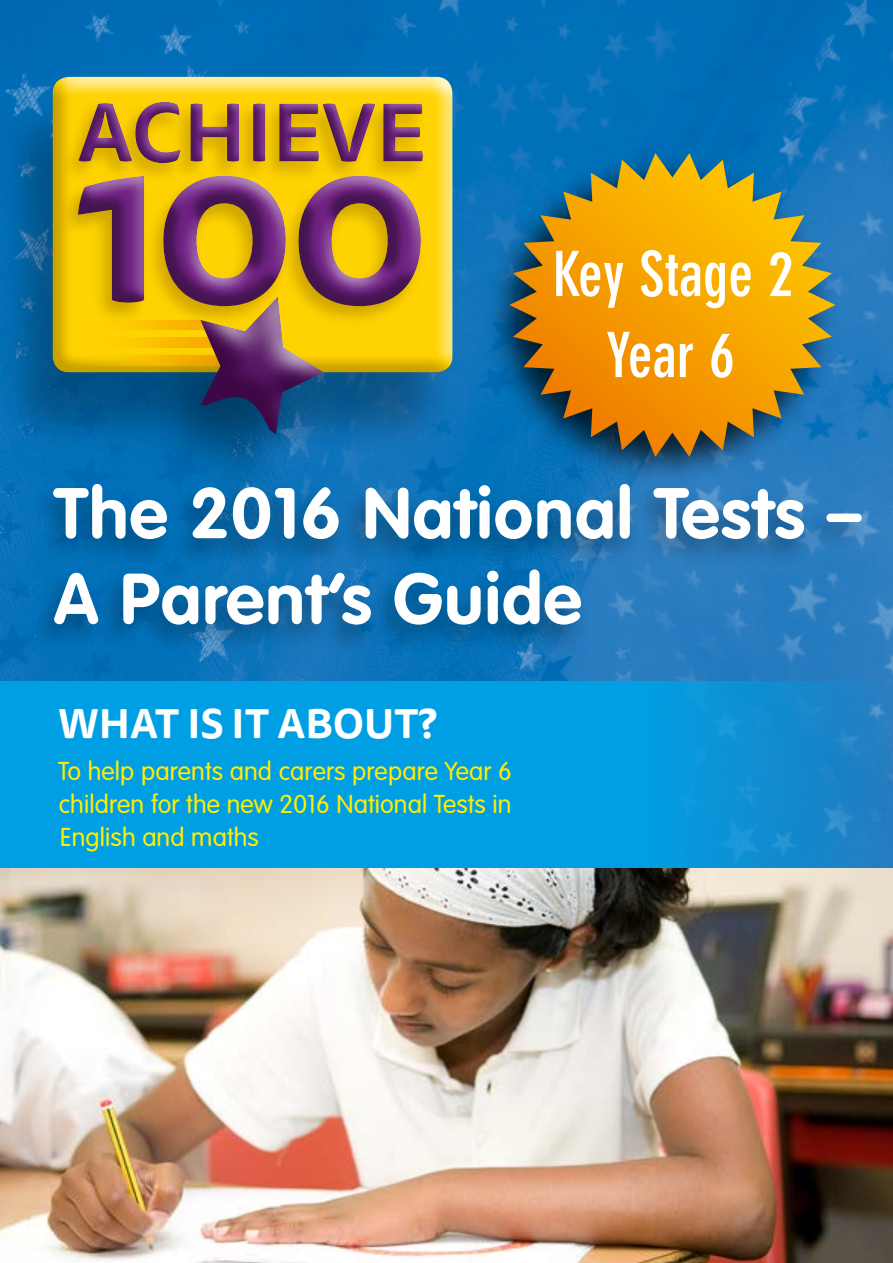
<style>
.page{position:relative;width:893px;height:1263px;background:#fff}
.page>*{position:absolute;margin:0;border:0;box-sizing:border-box;transform-origin:0 0}
.t1{font:700 220.05px "Tisa Sans Pro";color:#702283}
.t2{font:700 81px "Tisa Sans Pro";color:#702283}
.t3{font:700 70.5px/85.5px "VAG Rounded";letter-spacing:.02em;color:#fff}
.t4{font:700 condensed 61.5px/81px "DIN Neuzeit Grotesk";color:#fff;text-align:center}
.t5{font:700 40.5px "Tisa Sans Pro";color:#fff}
.t6{font:300 25.5px/33px "VAG Rounded";letter-spacing:.005em;color:#ffed00;text-align:justify}
</style>
<div class="page">
<img style="left:0;top:0;width:893px;height:682px">
<div style="left:0;top:93px;width:460px;height:363px;background:#000;opacity:.27"></div>
<div style="left:43px;top:65px;width:422px;height:308px;background:linear-gradient(to bottom,#0070b9,#1976bd)"></div>
<div style="left:39px;top:70px;width:424px;height:303px;background:#735000;opacity:.39"></div>
<div style="left:84px;top:91px;width:350px;height:76px;background:#ffd612"></div>
<div style="left:66px;top:95px;width:368px;height:81px;background:#000;opacity:.39"></div>
<div style="left:144px;top:319px;width:181px;height:195px;background:#000;opacity:.27"></div>
<svg style="left:60px;top:327px;width:126px;height:107px;background:#668352"></svg>
<svg style="left:186px;top:327px;width:150px;height:109px;background:#57565e"></svg>
<div style="left:72px;top:158px;width:366px;height:148px;background:#fff;opacity:.74"></div>
<div style="left:58px;top:176px;width:370px;height:150px;background:#000;opacity:.39"></div>
<svg style="left:0;top:682px;width:893px;height:187px;background:#069add"></svg>
<div style="left:479px;top:148px;width:364px;height:342px;background:#000;opacity:.75"></div>
<svg style="left:509px;top:153px;width:326px;height:304px;background:#a68c36"></svg>
<div style="left:28px;top:480px;width:843px;height:175px;background:#000;opacity:.32"></div>
<img style="left:0;top:869px;width:893px;height:394px">
<h2 class="t2" style="left:77px;top:73px;width:351px">ACHIEVE</h2>
<h1 class="t1" style="left:73px;top:62px;width:359px">100</h1>
<h3 class="t4" style="left:553px;top:235px;width:242px">Key Stage 2<br>Year 6</h3>
<h3 class="t3" style="left:54px;top:470px;width:809px">The 2016 National Tests –<br>A Parent’s Guide</h3>
<h3 class="t5" style="left:58px;top:694px;width:380px">WHAT IS IT ABOUT?</h3>
<p class="t6" style="left:58px;top:754px;width:455px">To help parents and carers prepare Year 6 children for the new 2016 National Tests in English and maths</p>
</div>
